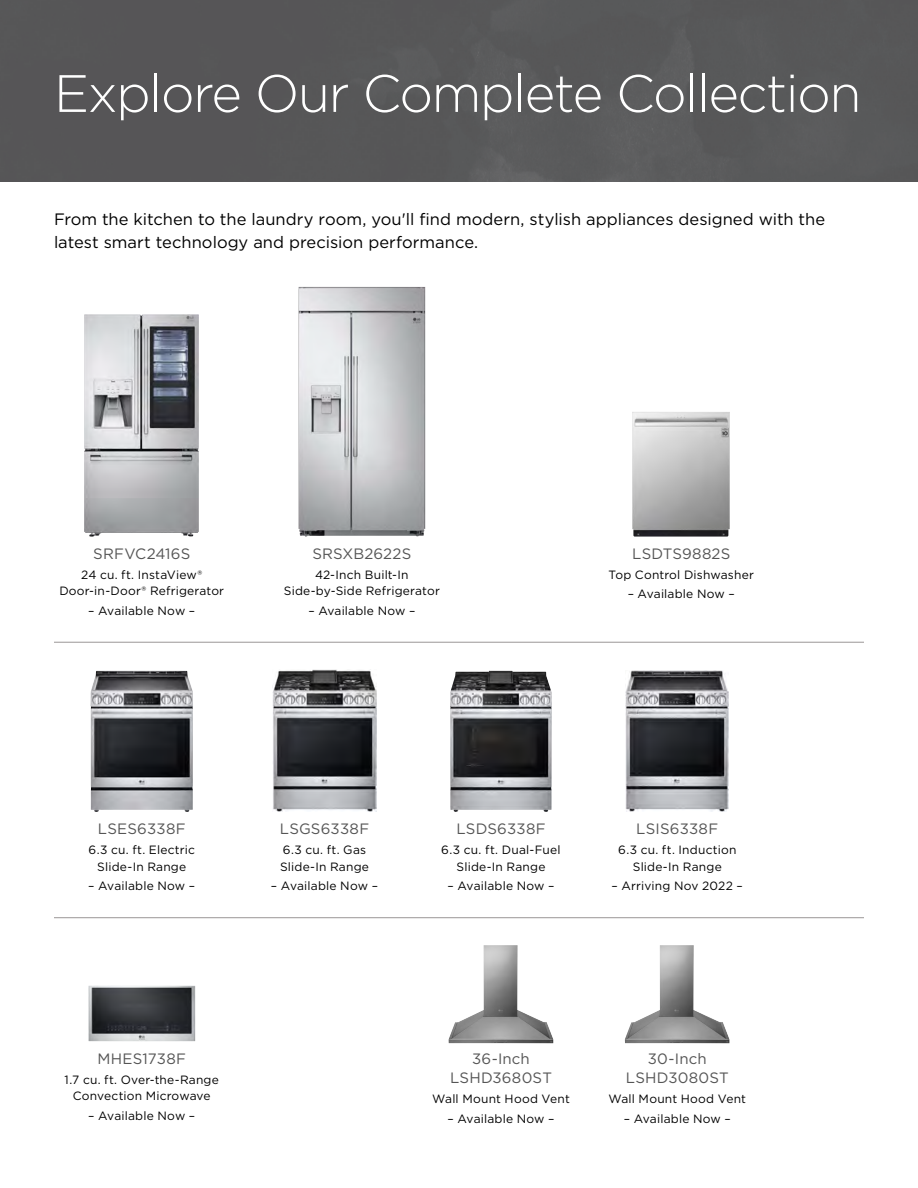
<style>
.page{position:relative;width:918px;height:1188px;background:#fff}
.page>*{position:absolute;margin:0;border:0;box-sizing:border-box;transform-origin:0 0}
.t1{font:300 52.5px "Gotham";letter-spacing:-.03em;color:#fff}
.t2{font:16.5px/22.5px "Gotham";color:#000}
.t3{font:15px/19.5px "Gotham";letter-spacing:.015em;color:#555;text-align:center}
.t4{font:12px/16.5px "Gotham";letter-spacing:.015em;color:#000;text-align:center}
</style>
<div class="page">
<div style="left:0;top:0;width:918px;height:182px;background:#575758"></div>
<img style="left:298px;top:287px;width:127px;height:250px">
<img style="left:84px;top:314px;width:110px;height:223px">
<img style="left:632px;top:412px;width:98px;height:125px">
<img style="left:626px;top:671px;width:103px;height:141px">
<img style="left:90px;top:671px;width:103px;height:141px">
<img style="left:273px;top:670px;width:103px;height:142px">
<img style="left:450px;top:671px;width:102px;height:141px">
<img style="left:625px;top:945px;width:105px;height:98px">
<img style="left:449px;top:945px;width:104px;height:98px">
<hr style="left:54px;top:642px;width:810px;height:1px;background:#9a9696">
<hr style="left:54px;top:917px;width:810px;height:1px;background:#9a9696">
<img style="left:88px;top:986px;width:107px;height:55px">
<h1 class="t1" style="left:54px;top:60px;width:809px">Explore Our Complete Collection</h1>
<h2 class="t2" style="left:54px;top:208px;width:773px">From the kitchen to the laundry room, you'll find modern, stylish appliances designed with the latest smart technology and precision performance.</h2>
<p class="t3" style="left:93px;top:543px;width:99px">SRFVC2416S</p>
<p class="t4" style="left:59px;top:566px;width:166px">24 cu. ft. InstaView®<br>Door-in-Door® Refrigerator</p>
<p class="t4" style="left:88px;top:602px;width:109px">– Available Now –</p>
<p class="t3" style="left:312px;top:543px;width:100px">SRSXB2622S</p>
<p class="t4" style="left:284px;top:566px;width:157px">42-Inch Built-In<br>Side-by-Side Refrigerator</p>
<p class="t4" style="left:308px;top:602px;width:109px">– Available Now –</p>
<p class="t3" style="left:632px;top:543px;width:100px">LSDTS9882S</p>
<p class="t4" style="left:609px;top:566px;width:147px">Top Control Dishwasher</p>
<p class="t4" style="left:628px;top:586px;width:109px">– Available Now –</p>
<p class="t3" style="left:98px;top:819px;width:89px">LSES6338F</p>
<p class="t4" style="left:89px;top:841px;width:108px">6.3 cu. ft. Electric<br>Slide-In Range</p>
<p class="t4" style="left:88px;top:878px;width:109px">– Available Now –</p>
<p class="t3" style="left:280px;top:819px;width:91px">LSGS6338F</p>
<p class="t4" style="left:280px;top:841px;width:90px;text-align:left">6.3 cu. ft. Gas<br>Slide-In Range</p>
<p class="t4" style="left:271px;top:878px;width:109px">– Available Now –</p>
<p class="t3" style="left:456px;top:819px;width:91px">LSDS6338F</p>
<p class="t4" style="left:441px;top:841px;width:121px">6.3 cu. ft. Dual-Fuel<br>Slide-In Range</p>
<p class="t4" style="left:447px;top:878px;width:109px">– Available Now –</p>
<p class="t3" style="left:636px;top:819px;width:84px">LSIS6338F</p>
<p class="t4" style="left:618px;top:841px;width:120px">6.3 cu. ft. Induction<br>Slide-In Range</p>
<p class="t4" style="left:612px;top:878px;width:133px">– Arriving Nov 2022 –</p>
<p class="t3" style="left:97px;top:1049px;width:90px">MHES1738F</p>
<p class="t4" style="left:65px;top:1071px;width:156px">1.7 cu. ft. Over-the-Range<br>Convection Microwave</p>
<p class="t4" style="left:88px;top:1107px;width:109px">– Available Now –</p>
<p class="t3" style="left:450px;top:1049px;width:104px">36-Inch<br>LSHD3680ST</p>
<p class="t4" style="left:432px;top:1090px;width:139px">Wall Mount Hood Vent</p>
<p class="t4" style="left:448px;top:1110px;width:109px">– Available Now –</p>
<p class="t3" style="left:626px;top:1049px;width:105px">30-Inch<br>LSHD3080ST</p>
<p class="t4" style="left:608px;top:1090px;width:139px">Wall Mount Hood Vent</p>
<p class="t4" style="left:624px;top:1110px;width:109px">– Available Now –</p>
</div>
